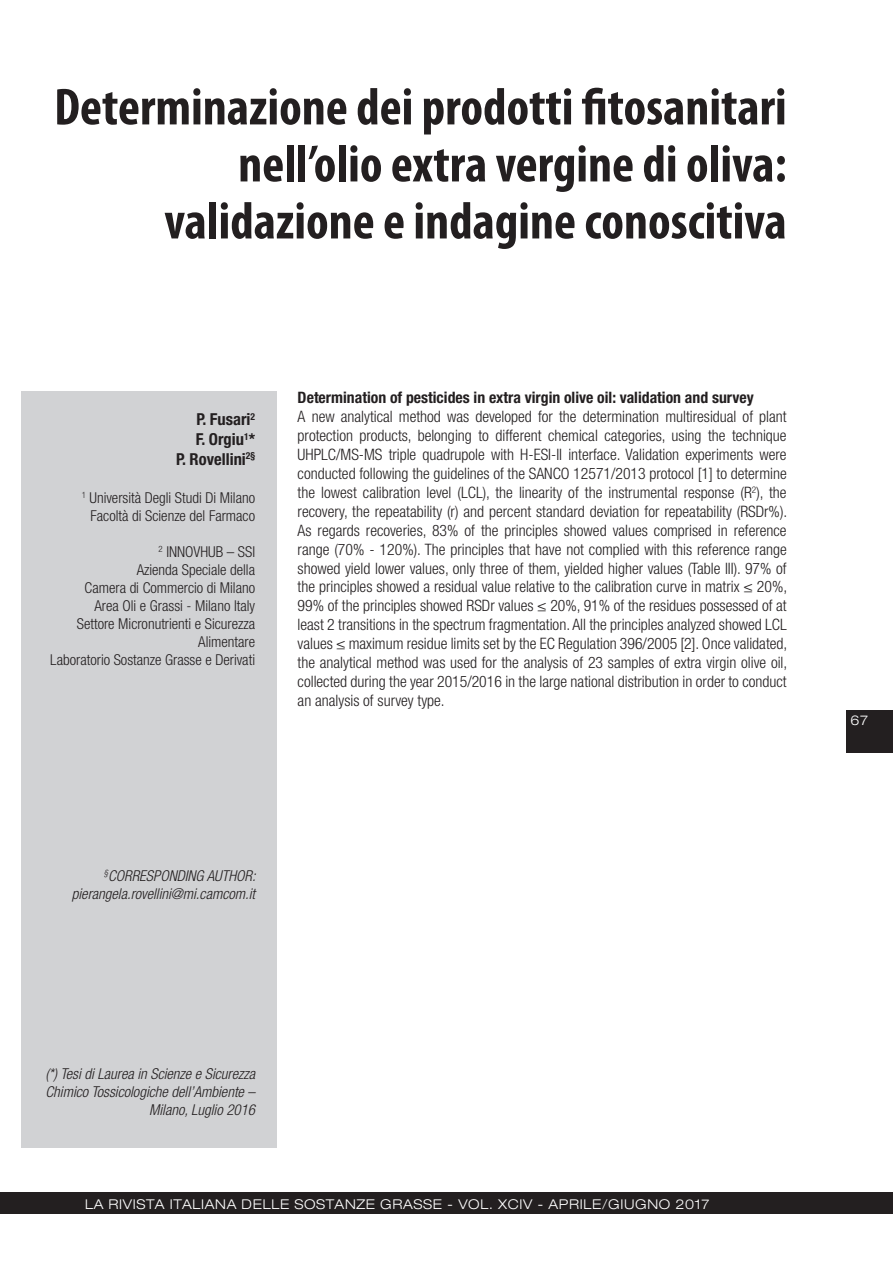
<style>
.page{position:relative;width:893px;height:1263px;background:#fff}
.page>*{position:absolute;margin:0;border:0;box-sizing:border-box;transform-origin:0 0}
.t1{font:700 condensed 52.5px/57px "Myriad Pro";color:#231f20;text-align:right}
.t2{font:700 condensed 16.5px/19.8px "Helvetica Neue";color:#231f20;text-align:right}
.t3{font:300 condensed 15.75px/18.9px "Helvetica Neue";color:#231f20}
.t4{font:300 condensed 15px/18px "Helvetica Neue";color:#231f20;text-align:center}
.t5{font:italic 300 condensed 15px/18px "Helvetica Neue";color:#231f20;text-align:right}
.t6{font:300 expanded 13.5px "Helvetica Neue";letter-spacing:.05em;color:#fff}
.s1{font-weight:700}
.s2{font-stretch:normal}
</style>
<div class="page">
<div style="left:0;top:1193px;width:893px;height:21px;background:#231f20"></div>
<div style="left:846px;top:710px;width:47px;height:43px;background:#231f20"></div>
<div style="left:21px;top:391px;width:255px;height:757px;background:#d1d2d4"></div>
<p class="t1" style="left:54px;top:77px;width:734px">Determinazione dei prodotti fitosanitari nell’olio extra vergine di oliva: validazione e indagine conoscitiva</p>
<p class="t2" style="left:176px;top:409px;width:80px">P. Fusari<sup>2<br></sup>F. Orgiu<sup>1</sup>*<br>P. Rovellini<sup>2§</sup></p>
<p class="t4" style="left:82px;top:488px;width:175px"><sup>1</sup> Università Degli Studi Di Milano<br>Facoltà di Scienze del Farmaco</p>
<p class="t4" style="left:50px;top:542px;width:206px;text-align:right"><sup>2</sup> INNOVHUB – SSI<br>Azienda Speciale della<br>Camera di Commercio di Milano<br>Area Oli e Grassi - Milano Italy<br>Settore Micronutrienti e Sicurezza<br>Alimentare<br>Laboratorio Sostanze Grasse e Derivati</p>
<p class="t3" style="left:298px;top:388px;width:491px"><span class="s1">Determination of pesticides in extra virgin olive oil: validation and survey<br></span>A new analytical method was developed for the determination multiresidual of plant protection products, belonging to different chemical categories, using the technique UHPLC/MS-MS triple quadrupole with H-ESI-II interface. Validation experiments were conducted following the guidelines of the SANCO 12571/2013 protocol [1] to determine the lowest calibration level (LCL), the linearity of the instrumental response (R<sup>2</sup>), the recovery, the repeatability (r) and percent standard deviation for repeatability (RSDr%).<br>As regards recoveries, 83% of the principles showed values comprised in reference range (70% - 120%). The principles that have not complied with this reference range showed yield lower values, only three of them, yielded higher values (Table III). 97% of the principles showed a residual value relative to the calibration curve in matrix <span class="s2">≤</span> 20%, 99% of the principles showed RSDr values <span class="s2">≤</span> 20%, 91% of the residues possessed of at least 2 transitions in the spectrum fragmentation. All the principles analyzed showed LCL values <span class="s2">≤</span> maximum residue limits set by the EC Regulation 396/2005 [2]. Once validated, the analytical method was used for the analysis of 23 samples of extra virgin olive oil, collected during the year 2015/2016 in the large national distribution in order to conduct an analysis of survey type.</p>
<p class="t5" style="left:72px;top:866px;width:185px"><sup>§</sup>CORRESPONDING AUTHOR: pierangela.rovellini@mi.camcom.it</p>
<p class="t6" style="left:850px;top:712px;width:19px">67</p>
<p class="t5" style="left:46px;top:1064px;width:211px">(*) Tesi di Laurea in Scienze e Sicurezza<br>Chimico Tossicologiche dell’Ambiente –<br>Milano, Luglio 2016</p>
<p class="t6" style="left:85px;top:1196px;width:563px">LA RIVISTA ITALIANA DELLE SOSTANZE GRASSE - VO L. XCIV - APRI LE/GI UGNO</p>
<p class="t6" style="left:675px;top:1196px;width:36px">2017</p>
</div>
